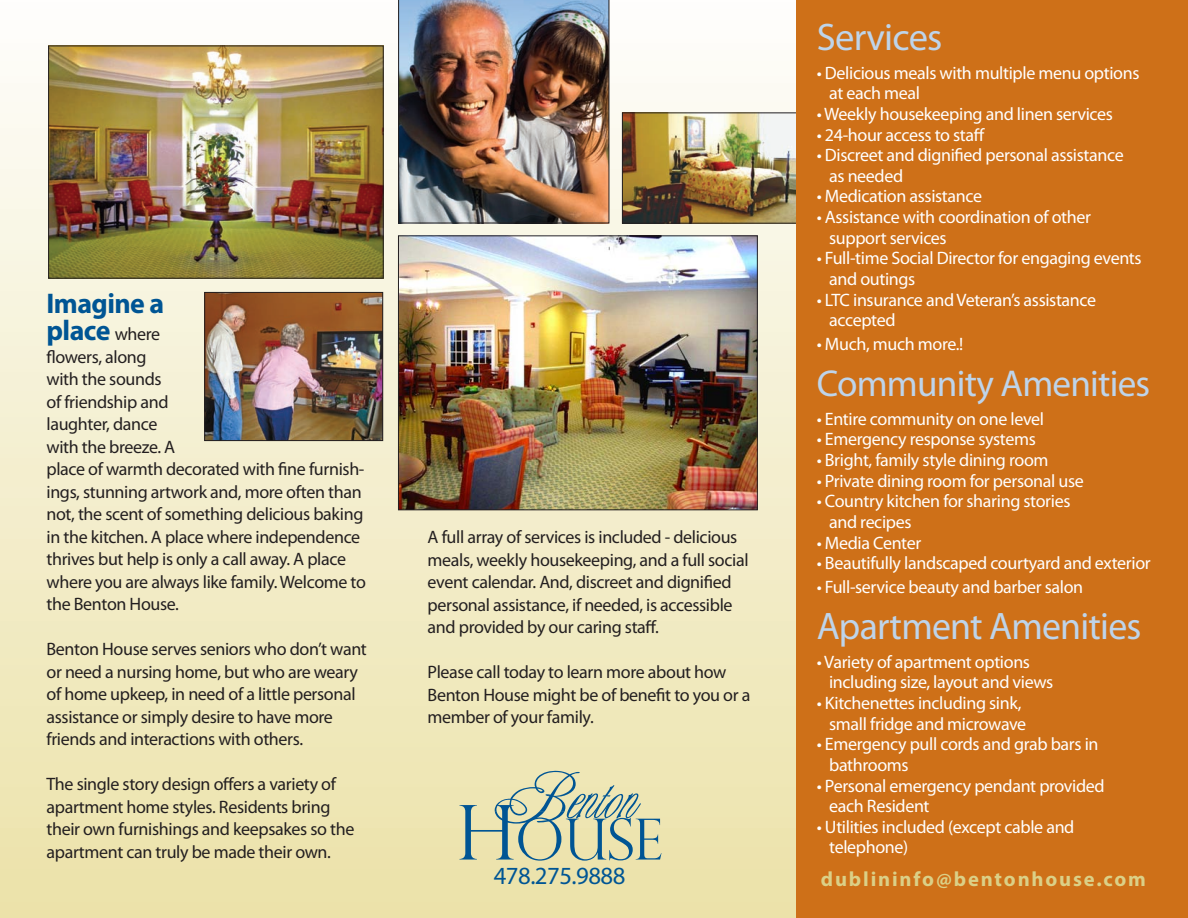
<style>
.page{position:relative;width:1188px;height:918px;background:#fff}
.page>*{position:absolute;margin:0;border:0;box-sizing:border-box;transform-origin:0 0}
.Address{font:38.55px "Myriad Pro";letter-spacing:-.02em;color:#bed4ea}
.Address-2{font:37.5px "Myriad Pro";letter-spacing:-.02em;color:#bed4ea}
.Address-3{font:700 28.5px/27.5px "Myriad Pro";letter-spacing:-.02em;color:#005594}
.Address_1{font:24.75px "Myriad Pro";letter-spacing:-.02em;color:#005594}
.Address_1-2{font:700 20.7px "Myriad Pro";letter-spacing:.09em;color:#dbd087}
.Address-4{font:18px/22.5px "Myriad Pro";letter-spacing:-.02em;color:#231f20}
.Address-5{font:18px/20.7px "Myriad Pro";letter-spacing:-.02em;color:#fff}
.s1{font-weight:400;font-size:18px;color:#231f20}
</style>
<div class="page">
<div style="left:0;top:0;width:810px;height:918px;background:linear-gradient(to bottom,#fdfcfa,#ece2a8)"></div>
<img style="left:624px;top:115px;width:172px;height:107px">
<div style="left:622px;top:113px;width:176px;height:111px;border:1px solid #231f20"></div>
<img style="left:400px;top:238px;width:356px;height:270px">
<div style="left:398px;top:236px;width:360px;height:274px;border:1px solid #231f20"></div>
<div style="left:796px;top:0;width:392px;height:918px;background:#ce7018"></div>
<img style="left:398px;top:0;width:211px;height:223px">
<img style="left:206px;top:294px;width:175px;height:145px">
<div style="left:204px;top:292px;width:179px;height:149px;border:1px solid #231f20"></div>
<svg style="left:460px;top:771px;width:201px;height:90px;background:#c3cbac"></svg>
<img style="left:50px;top:48px;width:332px;height:229px">
<div style="left:48px;top:46px;width:336px;height:233px;border:1px solid #231f20"></div>
<p class="Address-3" style="left:46px;top:289px;width:119px">Imagine a place <span class="s1">where</span></p>
<p class="Address-4" style="left:47px;top:345px;width:321px">flowers, along<br>with the sounds<br>of friendship and<br>laughter, dance<br>with the breeze. A<br>place of warmth decorated with fine furnish&shy;ings, stunning artwork and, more often than not, the scent of something delicious baking in the kitchen. A place where independence thrives but help is only a call away. A place where you are always like family. Welcome to the Benton House.</p>
<p class="Address-4" style="left:47px;top:638px;width:322px">Benton House serves seniors who don’t want or need a nursing home, but who are weary of home upkeep, in need of a little personal assistance or simply desire to have more friends and interactions with others.</p>
<p class="Address-4" style="left:47px;top:773px;width:309px">The single story design offers a variety of apartment home styles. Residents bring their own furnishings and keepsakes so the apartment can truly be made their own.</p>
<p class="Address-4" style="left:428px;top:526px;width:322px">A full array of services is included - delicious meals, weekly housekeeping, and a full social event calendar. And, discreet and dignified personal assistance, if needed, is accessible and provided by our caring staff.</p>
<p class="Address-4" style="left:428px;top:661px;width:324px">Please call today to learn more about how<br>Benton House might be of benefit to you or a member of your family.</p>
<p class="Address_1" style="left:494px;top:861px;width:133px">478.275.9888</p>
<p class="Address" style="left:817px;top:13px;width:127px">Services</p>
<p class="Address-5" style="left:829px;top:62px;width:312px;text-indent:-12px">• Delicious meals with multiple menu options at each meal</p>
<p class="Address-5" style="left:817px;top:103px;width:298px">• Weekly housekeeping and linen services</p>
<p class="Address-5" style="left:817px;top:124px;width:170px">• 24-hour access to staff</p>
<p class="Address-5" style="left:829px;top:145px;width:296px;text-indent:-12px">• Discreet and dignified personal assistance as needed</p>
<p class="Address-5" style="left:817px;top:186px;width:167px">• Medication assistance</p>
<p class="Address-5" style="left:829px;top:206px;width:263px;text-indent:-12px">• Assistance with coordination of other support services</p>
<p class="Address-5" style="left:829px;top:248px;width:314px;text-indent:-12px">• Full-time Social Director for engaging events and outings</p>
<p class="Address-5" style="left:829px;top:289px;width:269px;text-indent:-12px">• LTC insurance and Veteran’s assistance accepted</p>
<p class="Address-5" style="left:817px;top:333px;width:148px">• Much, much more.!</p>
<p class="Address-2" style="left:817px;top:361px;width:335px">Community Amenities</p>
<p class="Address-5" style="left:817px;top:408px;width:229px">• Entire community on one level</p>
<p class="Address-5" style="left:817px;top:429px;width:221px">• Emergency response systems</p>
<p class="Address-5" style="left:817px;top:449px;width:233px">• Bright, family style dining room</p>
<p class="Address-5" style="left:817px;top:470px;width:269px">• Private dining room for personal use</p>
<p class="Address-5" style="left:829px;top:491px;width:243px;text-indent:-12px">• Country kitchen for sharing stories and recipes</p>
<p class="Address-5" style="left:817px;top:532px;width:106px">• Media Center</p>
<p class="Address-5" style="left:817px;top:553px;width:335px">• Beautifully landscaped courtyard and exterior</p>
<p class="Address-5" style="left:817px;top:576px;width:268px">• Full-service beauty and barber salon</p>
<p class="Address" style="left:817px;top:603px;width:326px">Apartment Amenities</p>
<p class="Address-5" style="left:829px;top:651px;width:226px;text-indent:-12px">• Variety of apartment options including size, layout and views</p>
<p class="Address-5" style="left:817px;top:692px;width:211px;text-align:right">• Kitchenettes including sink, small fridge and microwave</p>
<p class="Address-5" style="left:829px;top:734px;width:271px;text-indent:-12px">• Emergency pull cords and grab bars in bathrooms</p>
<p class="Address-5" style="left:829px;top:775px;width:277px;text-indent:-12px">• Personal emergency pendant provided each Resident</p>
<p class="Address-5" style="left:829px;top:816px;width:247px;text-indent:-12px">• Utilities included (except cable and telephone)</p>
<p class="Address_1-2" style="left:821px;top:865px;width:327px">dublininfo@bentonhouse.com</p>
</div>
